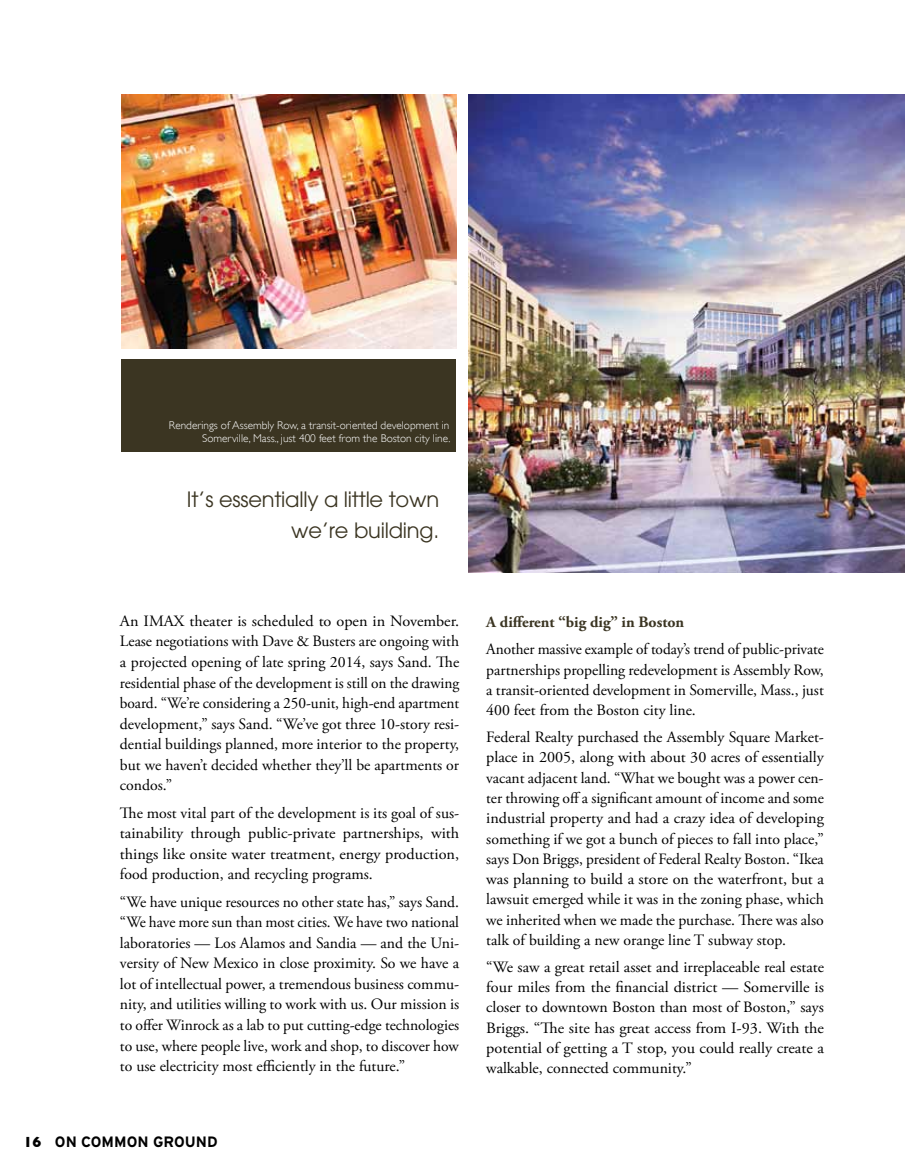
<style>
.page{position:relative;width:905px;height:1175px;background:#fff}
.page>*{position:absolute;margin:0;border:0;box-sizing:border-box;transform-origin:0 0}
.t1{font:21px/31.5px "Avant Garde";letter-spacing:-.01em;color:#3b3522;text-align:right}
.t2{font:15.75px/20.5px "Adobe Garamond Pro";color:#000;text-align:justify}
.t3{font:700 15px "Interstate";color:#000}
.t4{font:300 11.25px/13.5px "Gill Sans";color:#fff;text-align:right}
.s1{font-family:"Gill Sans"}
.s2{font-weight:700;color:#3b3522}
</style>
<div class="page">
<img style="left:468px;top:95px;width:436px;height:477px">
<div style="left:122px;top:359px;width:334px;height:92px;background:#3b3522"></div>
<img style="left:122px;top:95px;width:334px;height:253px">
<p class="t4" style="left:169px;top:418px;width:283px">Renderings of Assembly Row, a transit-oriented development in<br>Somerville, Mass., just 400 feet from the Boston city line.</p>
<p class="t1" style="left:187px;top:483px;width:254px">It’s essentially a little town we’re building.</p>
<p class="t2" style="left:120px;top:611px;width:341px">An IMAX theater is scheduled to open in November.<br>Lease negotiations with Dave &amp; Busters are ongoing with a projected opening of late spring 2014, says Sand. The residential phase of the development is still on the drawing board. “We’re considering a 250-unit, high-end apartment development,” says Sand. “We’ve got three 10-story resi&shy;dential buildings planned, more interior to the property, but we haven’t decided whether they’ll be apartments or condos.”</p>
<p class="t2" style="left:120px;top:803px;width:341px">The most vital part of the development is its goal of sus&shy;tainability through public-private partnerships, with things like onsite water treatment, energy production, food production, and recycling programs.</p>
<p class="t2" style="left:120px;top:892px;width:341px">“We have unique resources no other state has,” says Sand. “We have more sun than most cities. We have two national laboratories — Los Alamos and Sandia — and the Uni&shy;versity of New Mexico in close proximity. So we have a lot of intellectual power, a tremendous business commu&shy;nity, and utilities willing to work with us. Our mission is to offer Winrock as a lab to put cutting-edge technologies to use, where people live, work and shop, to discover how to use electricity most efficiently in the future.”</p>
<p class="t3" style="left:23px;top:1133px;width:196px"><span class="s1">16</span> ON COMMON GROUND</p>
<p class="t2" style="left:486px;top:609px;width:339px;line-height:27px"><span class="s2">A different “big dig” in Boston<br></span>Another massive example of today’s trend of public-private</p>
<p class="t2" style="left:486px;top:660px;width:339px">partnerships propelling redevelopment is Assembly Row, a transit-oriented development in Somerville, Mass., just 400 feet from the Boston city line.</p>
<p class="t2" style="left:486px;top:727px;width:339px">Federal Realty purchased the Assembly Square Market&shy;place in 2005, along with about 30 acres of essentially vacant adjacent land. “What we bought was a power cen&shy;ter throwing off a significant amount of income and some industrial property and had a crazy idea of developing something if we got a bunch of pieces to fall into place,” says Don Briggs, president of Federal Realty Boston. “Ikea was planning to build a store on the waterfront, but a lawsuit emerged while it was in the zoning phase, which we inherited when we made the purchase. There was also talk of building a new orange line T subway stop.</p>
<p class="t2" style="left:486px;top:957px;width:339px">“We saw a great retail asset and irreplaceable real estate four miles from the financial district — Somerville is closer to downtown Boston than most of Boston,” says Briggs. “The site has great access from I-93. With the potential of getting a T stop, you could really create a walkable, connected community.”</p>
</div>
